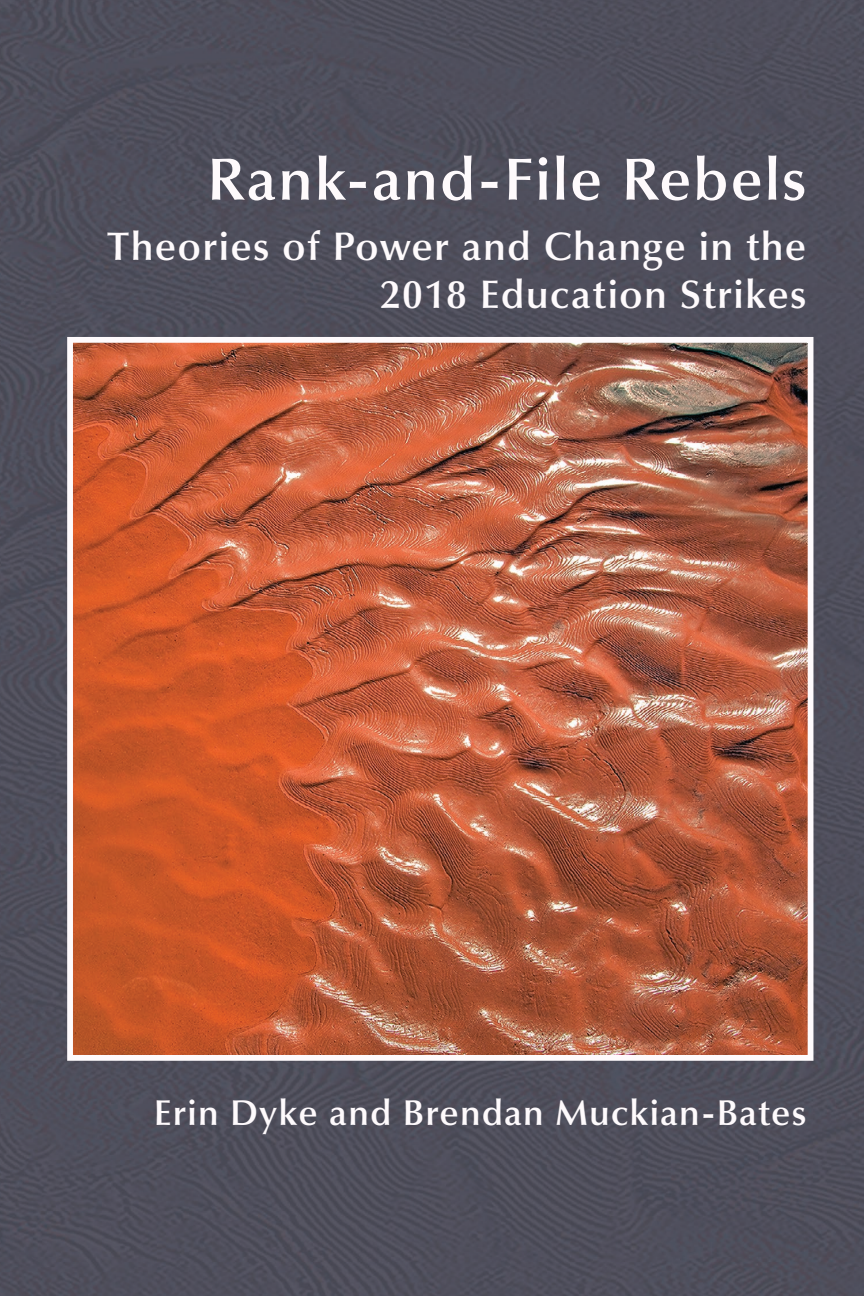
<style>
.page{position:relative;width:864px;height:1296px;background:#4f4e5b}
.page>*{position:absolute;margin:0;border:0;box-sizing:border-box;transform-origin:0 0}
.Book_Title_-_Front_Cover{font:600 60px "Optima LT Pro";letter-spacing:.03em;color:#fefafc}
.Book_Title_-_Front_Cover-2{font:600 40px/48px "Optima LT Pro";letter-spacing:.03em;color:#fefafc;text-align:right}
.Authors_Editors_-_Front_Cover{font:600 36px "Optima LT Pro";letter-spacing:.03em;color:#fefafc}
</style>
<div class="page">
<img style="left:74px;top:344px;width:732px;height:710px">
<div style="left:67px;top:337px;width:746px;height:724px;border:6px solid #fefafc"></div>
<p class="Book_Title_-_Front_Cover" style="left:207px;top:142px;width:601px">Rank-and-File Rebels</p>
<p class="Book_Title_-_Front_Cover-2" style="left:107px;top:222px;width:701px">Theories of Power and Change in the<br>2018 Education Strikes</p>
<p class="Authors_Editors_-_Front_Cover" style="left:154px;top:1090px;width:654px">Erin Dyke and Brendan Muckian-Bates</p>
</div>
